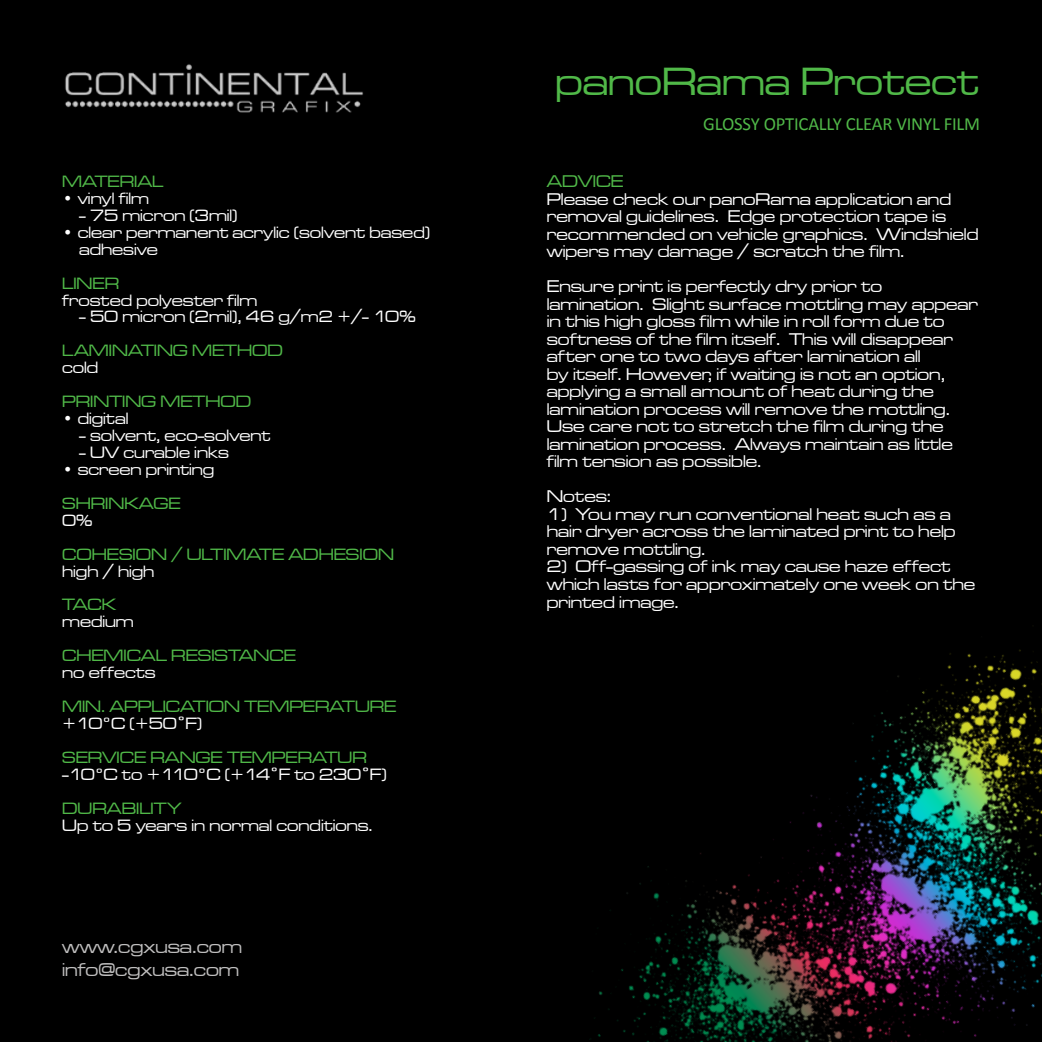
<style>
.page{position:relative;width:1042px;height:1042px;background:#000}
.page>*{position:absolute;margin:0;border:0;box-sizing:border-box;transform-origin:0 0}
.t1{font:40.6px "Microgramma D Medi Exte";color:#50b848}
.t2{font:19.25px/23.1px "Microgramma D Medi Exte";color:#c0bfbf}
.t3{font:18.72px "Calibri";letter-spacing:-.01em;color:#50b848}
.t4{font:17.5px/17.5px "Microgramma D Medi Exte";color:#fff}
.t5{font:17.5px "Microgramma D Medi Exte";color:#50b848}
.t6{font:16.97px/17px "Microgramma D Medi Exte";color:#fff}
.t7{font:16.97px "Microgramma D Medi Exte";color:#50b848}
.t8{font:16.97px "Microgramma D Medi Exte";letter-spacing:-.06em;color:#fff}
</style>
<div class="page">
<img style="left:589px;top:649px;width:453px;height:393px">
<img style="left:65px;top:64px;width:299px;height:49px">
<p class="t7" style="left:62px;top:170px;width:103px">MATERIAL</p>
<p class="t6" style="left:62px;top:189px;width:88px">• vinyl film</p>
<p class="t6" style="left:79px;top:206px;width:160px">- 75 micron (3mil)</p>
<p class="t6" style="left:79px;top:223px;width:352px;text-indent:-17px">• clear permanent acrylic (solvent based) adhesive</p>
<p class="t7" style="left:62px;top:272px;width:58px">LINER</p>
<p class="t6" style="left:62px;top:291px;width:197px">frosted polyester film</p>
<p class="t6" style="left:79px;top:308px;width:338px">- 50 micron (2mil), 46 g/m2 +/- 10%</p>
<p class="t7" style="left:62px;top:340px;width:222px">LAMINATING METHOD</p>
<p class="t6" style="left:62px;top:359px;width:38px">cold</p>
<p class="t7" style="left:62px;top:391px;width:191px">PRINTING METHOD</p>
<p class="t6" style="left:62px;top:409px;width:68px">• digital</p>
<p class="t6" style="left:79px;top:426px;width:193px">- solvent, eco-solvent</p>
<p class="t6" style="left:79px;top:443px;width:151px">- UV curable inks</p>
<p class="t6" style="left:62px;top:460px;width:154px">• screen printing</p>
<p class="t7" style="left:62px;top:492px;width:120px">SHRINKAGE</p>
<p class="t6" style="left:62px;top:511px;width:32px">0%</p>
<p class="t7" style="left:62px;top:543px;width:333px">COHESION / ULTIMATE ADHESION</p>
<p class="t6" style="left:62px;top:562px;width:94px">high / high</p>
<p class="t7" style="left:62px;top:594px;width:56px">TACK</p>
<p class="t6" style="left:62px;top:613px;width:73px">medium</p>
<p class="t7" style="left:62px;top:645px;width:235px">CHEMICAL RESISTANCE</p>
<p class="t6" style="left:62px;top:663px;width:95px">no effects</p>
<p class="t7" style="left:62px;top:696px;width:336px">MIN. APPLICATION TEMPERATURE</p>
<p class="t6" style="left:62px;top:714px;width:141px">+10°C (+50˚F)</p>
<p class="t7" style="left:62px;top:746px;width:306px">SERVICE RANGE TEMPERATUR</p>
<p class="t8" style="left:62px;top:763px;width:326px">-10°C to +110°C (+14˚F to 230˚F)</p>
<p class="t7" style="left:62px;top:797px;width:121px">DURABILITY</p>
<p class="t6" style="left:62px;top:816px;width:312px">Up to 5 years in normal conditions.</p>
<p class="t2" style="left:62px;top:934px;width:181px">www.cgxusa.com info@cgxusa.com</p>
<h1 class="t1" style="left:555px;top:55px;width:425px">panoRama Protect</h1>
<p class="t3" style="left:703px;top:112px;width:278px">GLOSSY OPTICALLY CLEAR VINYL FILM</p>
<p class="t5" style="left:547px;top:170px;width:78px">ADVICE</p>
<p class="t4" style="left:547px;top:190px;width:433px">Please check our panoRama application and removal guidelines. Edge protection tape is recommended on vehicle graphics. Windshield wipers may damage / scratch the film.</p>
<p class="t4" style="left:547px;top:277px;width:433px">Ensure print is perfectly dry prior to lamination. Slight surface mottling may appear in this high gloss film while in roll form due to softness of the film itself. This will disappear after one to two days after lamination all<br>by itself. However, if waiting is not an option, applying a small amount of heat during the lamination process will remove the mottling.<br>Use care not to stretch the film during the lamination process. Always maintain as little film tension as possible.</p>
<p class="t4" style="left:547px;top:487px;width:66px">Notes:</p>
<p class="t4" style="left:547px;top:505px;width:410px">1) You may run conventional heat such as a hair dryer across the laminated print to help remove mottling.</p>
<p class="t4" style="left:547px;top:557px;width:430px">2) Off-gassing of ink may cause haze effect which lasts for approximately one week on the printed image.</p>
</div>
